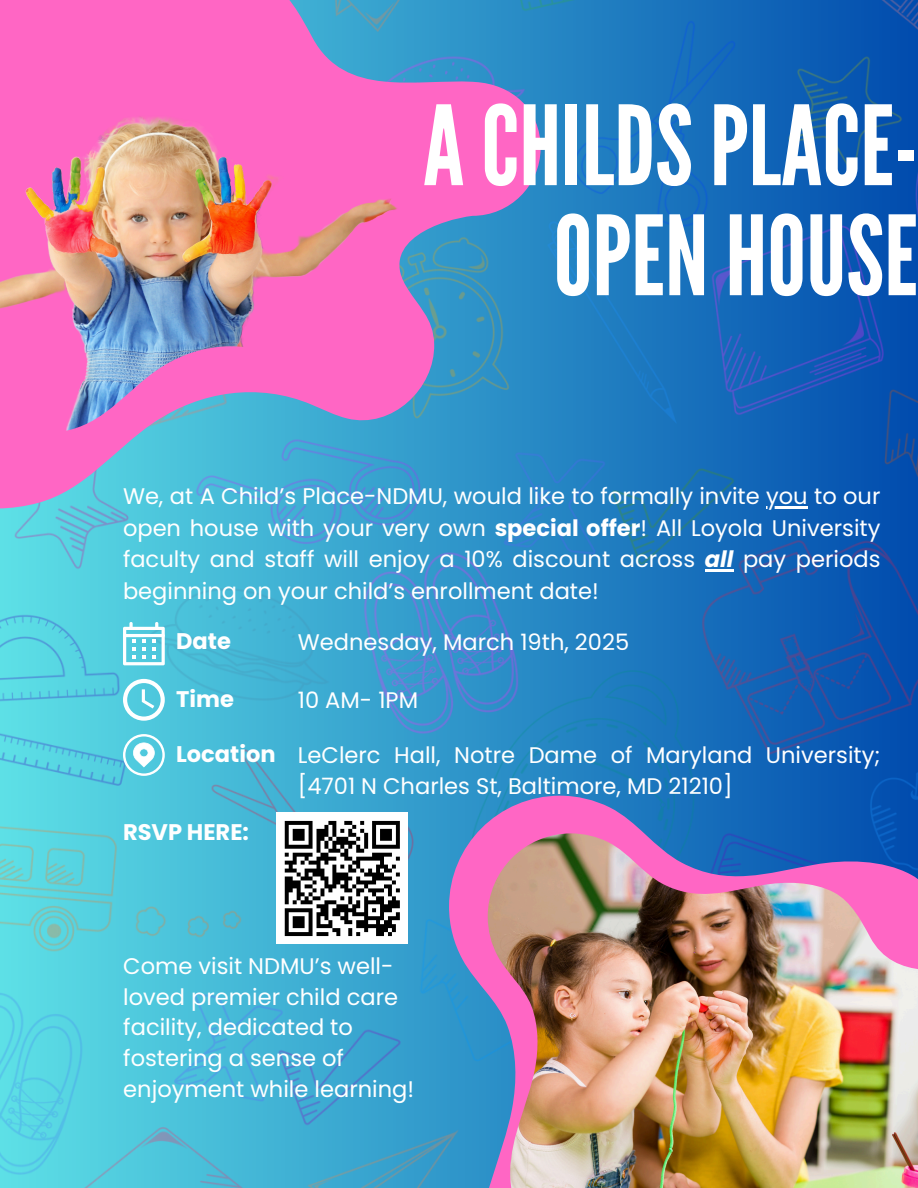
<style>
.page{position:relative;width:918px;height:1188px;background:#fff}
.page>*{position:absolute;margin:0;border:0;box-sizing:border-box;transform-origin:0 0}
.t1{font:110.1px/110.1px "League Gothic";color:#fff;text-align:right}
.t2{font:22.5px/30.8px "Poppins";color:#fff}
.t3{font:700 22.5px "Poppins";color:#fff}
.s1{font-weight:700}
.s2{font-weight:700;font-style:italic}
</style>
<div class="page">
<img style="left:0;top:0;width:918px;height:1188px">
<svg style="left:0;top:0;width:541px;height:510px;background:#6192cb"></svg>
<img style="left:0;top:0;width:449px;height:433px">
<svg style="left:449px;top:796px;width:469px;height:392px;background:#5e76c1"></svg>
<img style="left:488px;top:833px;width:430px;height:355px">
<svg style="left:123px;top:622px;width:42px;height:43px"></svg>
<svg style="left:123px;top:679px;width:42px;height:42px"></svg>
<svg style="left:123px;top:734px;width:42px;height:42px"></svg>
<hr style="left:766px;top:506px;width:42px;height:3px;background:#fff">
<hr style="left:705px;top:569px;width:28px;height:3px;background:#fff">
<div style="left:277px;top:813px;width:131px;height:131px;background:#fff"></div>
<svg style="left:284px;top:820px;width:116px;height:117px"></svg>
<h1 class="t1" style="left:423px;top:93px;width:496px">ACHILDSPLACE-<br>OPENHOUSE</h1>
<p class="t2" style="left:123px;top:481px;width:759px">We, at A Child’s Place-NDMU, would like to formally invite you to our</p>
<p class="t2" style="left:123px;top:512px;width:759px;line-height:31.5px;text-align:justify">open house with your very own <span class="s1">special offer</span>! All Loyola University faculty and staff will enjoy a 10% discount across <span class="s2">all</span> pay periods beginning on your child’s enrollment date!</p>
<h4 class="t3" style="left:176px;top:625px;width:56px">Date</h4>
<h4 class="t3" style="left:176px;top:683px;width:59px">Time</h4>
<h4 class="t3" style="left:176px;top:738px;width:101px">Location</h4>
<p class="t2" style="left:298px;top:627px;width:333px">Wednesday, March 19th, 2025</p>
<h3 class="t2" style="left:298px;top:685px;width:122px">10 AM- 1PM</h3>
<p class="t2" style="left:298px;top:740px;width:584px">LeClerc Hall, Notre Dame of Maryland University; [4701 N Charles St, Baltimore, MD 21210]</p>
<h2 class="t3" style="left:123px;top:817px;width:127px">RSVP HERE:</h2>
<p class="t2" style="left:123px;top:951px;width:292px">Come visit NDMU’s well&shy;loved premier child care facility, dedicated to fostering a sense of enjoyment while learning!</p>
</div>
